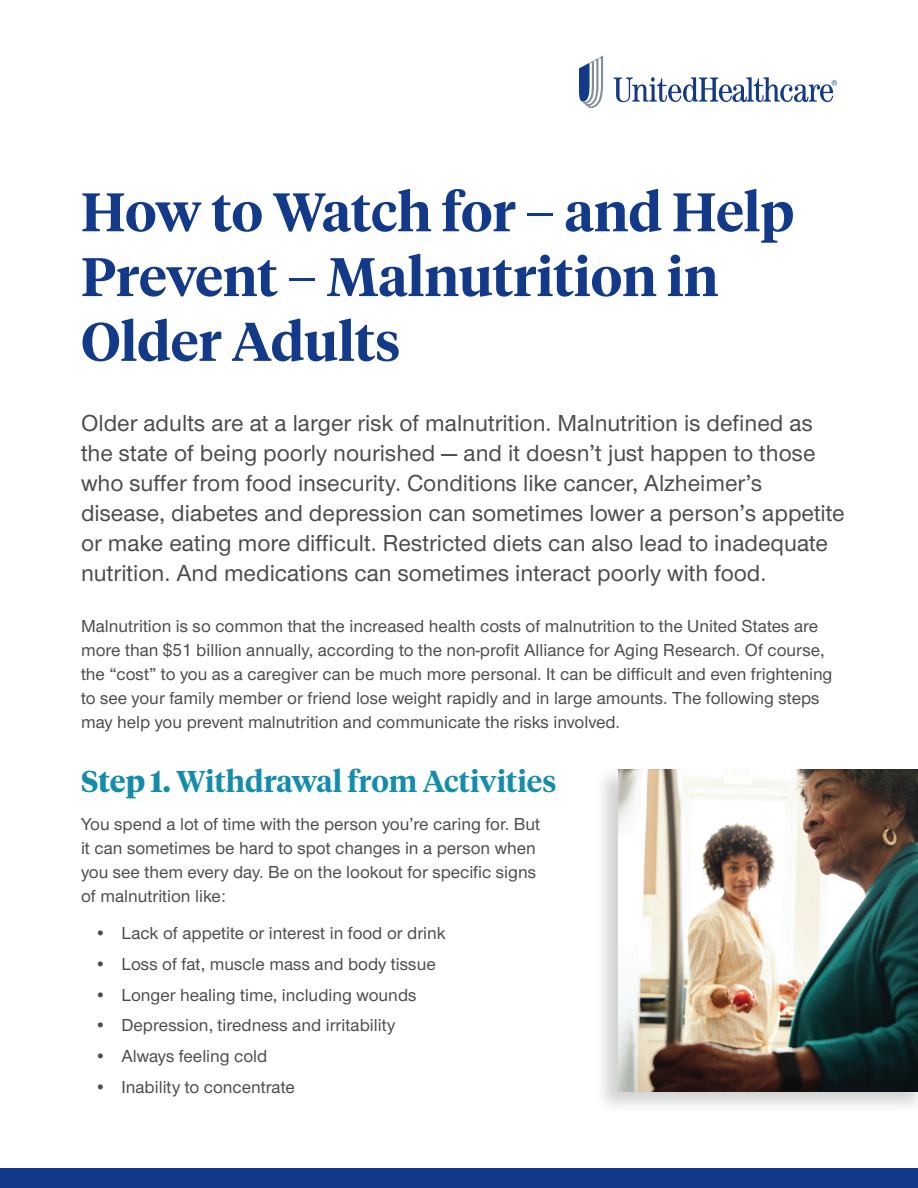
<style>
.page{position:relative;width:918px;height:1188px;background:#fff}
.page>*{position:absolute;margin:0;border:0;box-sizing:border-box;transform-origin:0 0}
.t1{font:600 54px/64.8px "UHC Serif Headline";color:#133a88}
.t2{font:600 30px "UHC Serif Headline";color:#148cab}
.t3{font:500 24px/30px "UHC Sans";color:#4c4c4c}
.t4{font:500 18px/24px "UHC Sans";color:#4c4c4c}
.s1{font-weight:700}
</style>
<div class="page">
<div style="left:0;top:1168px;width:918px;height:20px;background:#133a88"></div>
<div style="left:593px;top:766px;width:325px;height:348px;background:#231f20;opacity:.2"></div>
<img style="left:619px;top:770px;width:299px;height:322px">
<svg style="left:614px;top:77px;width:223px;height:25px"></svg>
<svg style="left:579px;top:56px;width:24px;height:52px"></svg>
<h1 class="t1" style="left:81px;top:177px;width:715px">How to Watch for – and Help<br>Prevent – Malnutrition in<br>Older Adults</h1>
<p class="t3" style="left:81px;top:407px;width:765px">Older adults are at a larger risk of malnutrition. Malnutrition is defined as the state of being poorly nourished — and it doesn’t just happen to those who suffer from food insecurity. Conditions like cancer, Alzheimer’s disease, diabetes and depression can sometimes lower a person’s appetite or make eating more difficult. Restricted diets can also lead to inadequate nutrition. And medications can sometimes interact poorly with food.</p>
<p class="t4" style="left:81px;top:614px;width:753px">Malnutrition is so common that the increased health costs of malnutrition to the United States are more than $51 billion annually, according to the non-profit Alliance for Aging Research. Of course, the “cost” to you as a caregiver can be much more personal. It can be difficult and even frightening to see your family member or friend lose weight rapidly and in large amounts. The following steps may help you prevent malnutrition and communicate the risks involved.</p>
<h2 class="t2" style="left:81px;top:761px;width:477px"><span class="s1">Step 1.</span> Withdrawal from Activities</h2>
<p class="t4" style="left:81px;top:811px;width:461px">You spend a lot of time with the person you’re caring for. But it can sometimes be hard to spot changes in a person when you see them every day. Be on the lookout for specific signs of malnutrition like:</p>
<p class="t4" style="left:94px;top:920px;width:353px">• Lack of appetite or interest in food or drink</p>
<p class="t4" style="left:94px;top:951px;width:343px">• Loss of fat, muscle mass and body tissue</p>
<p class="t4" style="left:94px;top:982px;width:324px">• Longer healing time, including wounds</p>
<p class="t4" style="left:94px;top:1013px;width:302px">• Depression, tiredness and irritability</p>
<p class="t4" style="left:94px;top:1043px;width:174px">• Always feeling cold</p>
<p class="t4" style="left:94px;top:1074px;width:202px">• Inability to concentrate</p>
</div>
